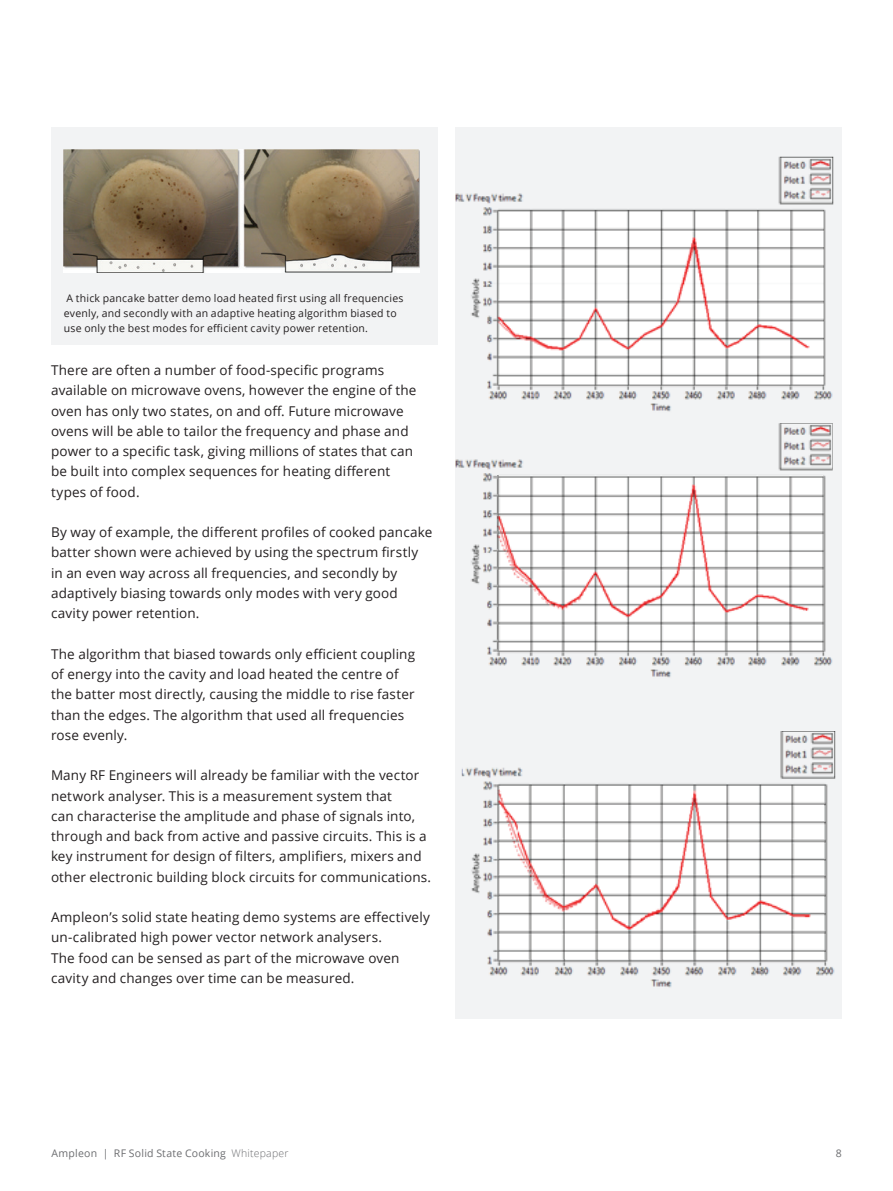
<style>
.page{position:relative;width:893px;height:1191px;background:#fff}
.page>*{position:absolute;margin:0;border:0;box-sizing:border-box;transform-origin:0 0}
.t1{font:13.5px/20.2px "Open Sans";letter-spacing:.01em;color:#231f20}
.t2{font:10.5px/15px "Open Sans";letter-spacing:.02em;color:#231f20}
.t3{font:10.5px "Open Sans";letter-spacing:.02em;color:#6c6d70}
.s1{font-weight:300}
</style>
<div class="page">
<div style="left:455px;top:128px;width:387px;height:890px;background:#f2f3f4"></div>
<img style="left:455px;top:157px;width:378px;height:255px">
<img style="left:498px;top:211px;width:326px;height:174px">
<img style="left:455px;top:423px;width:378px;height:255px">
<img style="left:498px;top:476px;width:326px;height:175px">
<img style="left:462px;top:731px;width:373px;height:257px">
<img style="left:500px;top:786px;width:324px;height:172px">
<div style="left:51px;top:128px;width:387px;height:217px;background:#f2f3f4"></div>
<img style="left:63px;top:150px;width:357px;height:123px">
<p class="t2" style="left:64px;top:291px;width:341px">A thick pancake batter demo load heated first using all frequencies evenly, and secondly with an adaptive heating algorithm biased to use only the best modes for efficient cavity power retention.</p>
<p class="t1" style="left:51px;top:360px;width:367px">There are often a number of food-specific programs available on microwave ovens, however the engine of the oven has only two states, on and off. Future microwave ovens will be able to tailor the frequency and phase and power to a specific task, giving millions of states that can be built into complex sequences for heating different types of food.</p>
<p class="t1" style="left:51px;top:522px;width:383px">By way of example, the different profiles of cooked pancake batter shown were achieved by using the spectrum firstly in an even way across all frequencies, and secondly by adaptively biasing towards only modes with very good cavity power retention.</p>
<p class="t1" style="left:51px;top:643px;width:366px">The algorithm that biased towards only efficient coupling of energy into the cavity and load heated the centre of the batter most directly, causing the middle to rise faster than the edges. The algorithm that used all frequencies rose evenly.</p>
<p class="t1" style="left:51px;top:765px;width:381px">Many RF Engineers will already be familiar with the vector network analyser. This is a measurement system that<br>can characterise the amplitude and phase of signals into, through and back from active and passive circuits. This is a key instrument for design of filters, amplifiers, mixers and other electronic building block circuits for communications.</p>
<p class="t1" style="left:51px;top:906px;width:380px">Ampleon’s solid state heating demo systems are effectively un-calibrated high power vector network analysers.<br>The food can be sensed as part of the microwave oven cavity and changes over time can be measured.</p>
<p class="t3" style="left:51px;top:1145px;width:239px">Ampleon | RF Solid State Cooking <span class="s1">Whitepaper</span></p>
<p class="t3" style="left:836px;top:1145px;width:8px">8</p>
</div>
